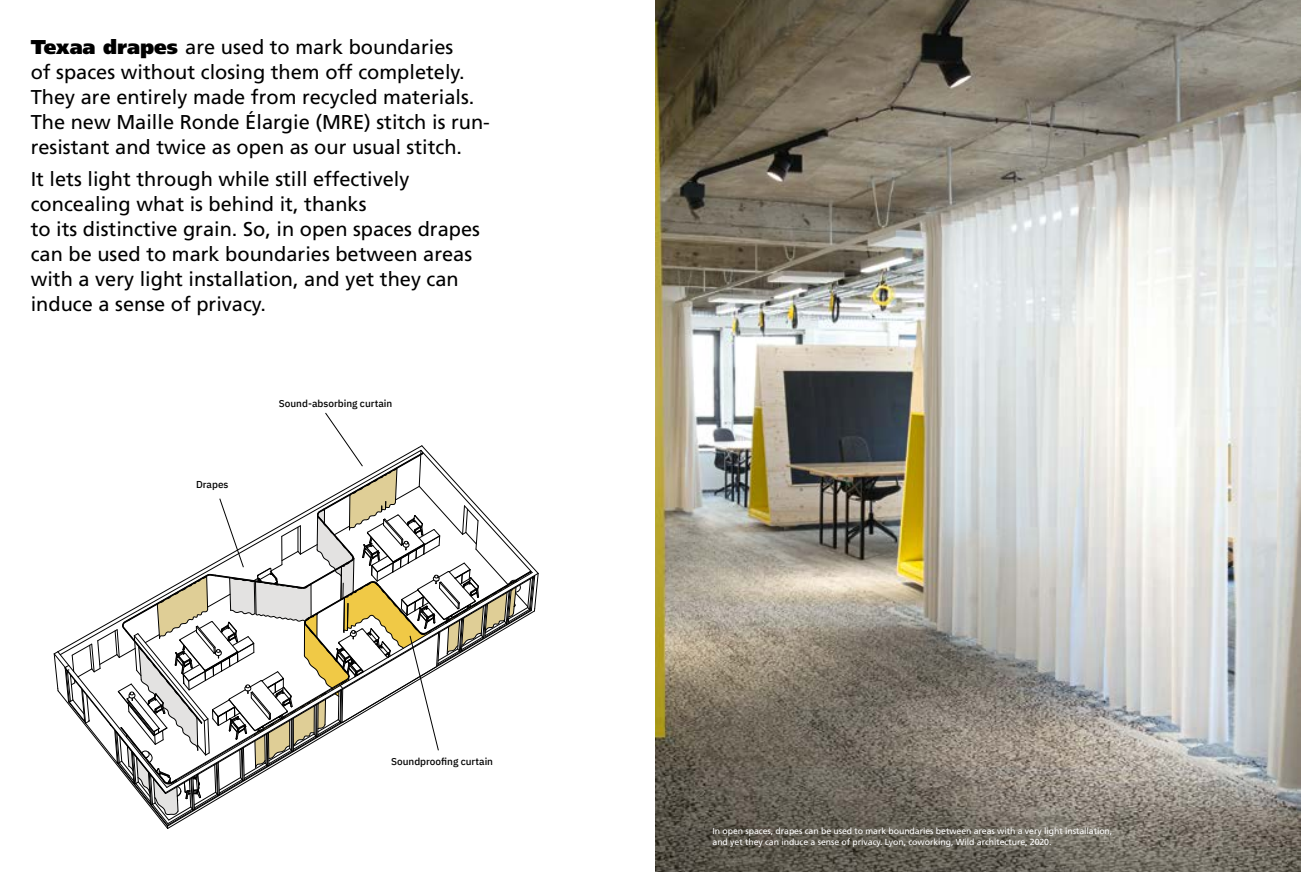
<style>
.page{position:relative;width:1301px;height:872px;background:#fff}
.page>*{position:absolute;margin:0;border:0;box-sizing:border-box;transform-origin:0 0}
.t1{font:20px/25px "Frutiger LT Std";color:#000}
.t2{font:500 10px "IBM Plex Sans";color:#000}
.t3{font:8.75px/10.5px "Frutiger LT Std";letter-spacing:-.01em;color:#fff}
.s1{font-weight:900}
</style>
<div class="page">
<svg style="left:54px;top:412px;width:484px;height:417px"></svg>
<img style="left:656px;top:0;width:644px;height:872px">
<p class="t1" style="left:31px;top:34px;width:460px"><span class="s1">Texaa drapes</span> are used to mark boundaries<br>of spaces without closing them off completely.<br>They are entirely made from recycled materials.<br>The new Maille Ronde Élargie (MRE) stitch is run&shy;resistant and twice as open as our usual stitch.</p>
<p class="t1" style="left:31px;top:166px;width:450px">It lets light through while still effectively concealing what is behind it, thanks<br>to its distinctive grain. So, in open spaces drapes can be used to mark boundaries between areas with a very light installation, and yet they can induce a sense of privacy.</p>
<p class="t2" style="left:196px;top:477px;width:34px">Drapes</p>
<p class="t2" style="left:279px;top:396px;width:115px">Sound-absorbing curtain</p>
<p class="t2" style="left:391px;top:754px;width:103px">Soundproofing curtain</p>
<p class="t3" style="left:712px;top:825px;width:401px">In open spaces, drapes can be used to mark boundaries between areas with a very light installation, and yet they can induce a sense of privacy. Lyon, coworking, Wild architecture, 2020.</p>
</div>
